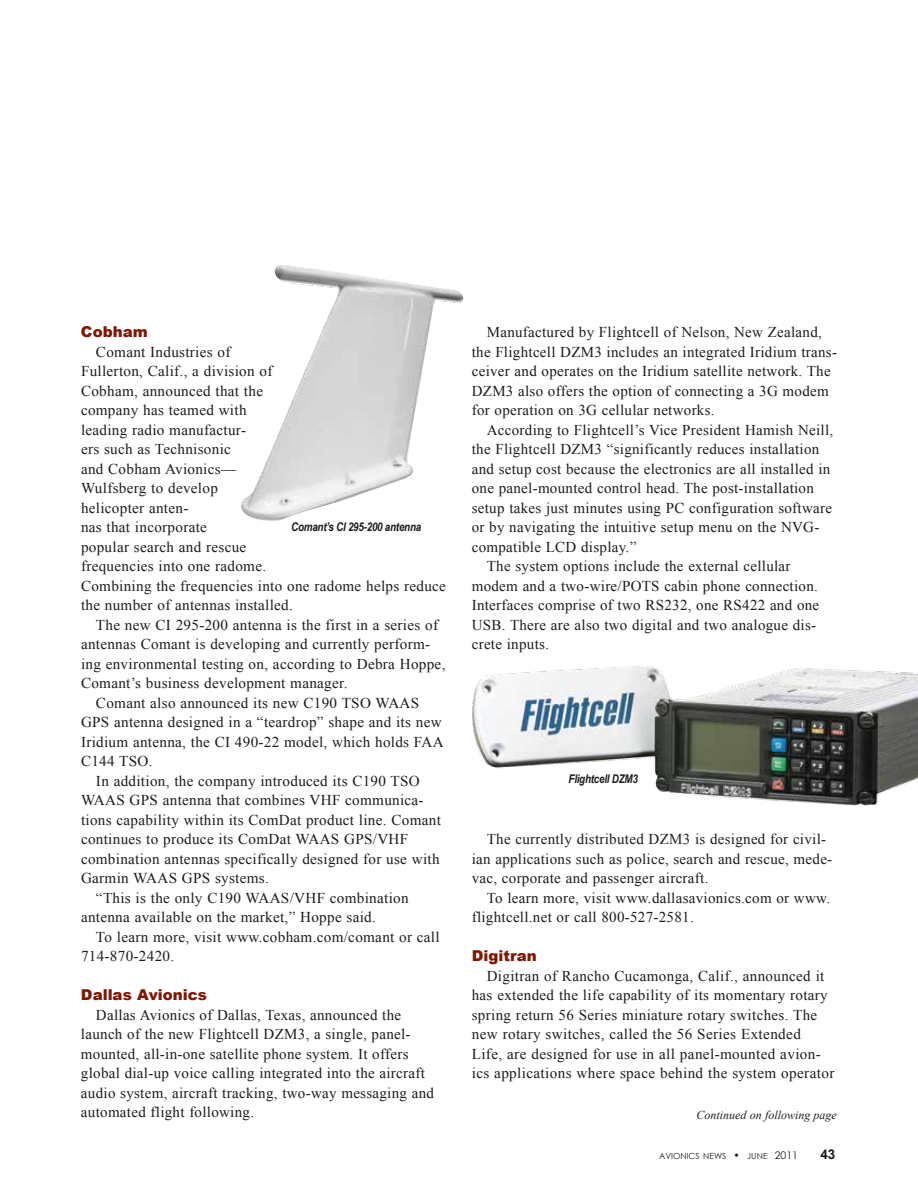
<style>
.page{position:relative;width:918px;height:1188px;background:#fff}
.page>*{position:absolute;margin:0;border:0;box-sizing:border-box;transform-origin:0 0}
.t1{font:15px/19.5px "Times New Roman";letter-spacing:.02em;color:#1c1c1a}
.t2{font:900 15px "Arial";color:#7e1805}
.t3{font:700 13.5px "Arial";color:#1c1c1a}
.t4{font:italic 700 12px "Arial Narrow";letter-spacing:-.02em;color:#1c1c1a}
.t5{font:italic 12px "Times New Roman";color:#1c1c1a}
.t6{font:8.4px "Century Gothic";color:#1c1c1a}
.s1{font-size:10.5px}
</style>
<div class="page">
<img style="left:472px;top:666px;width:446px;height:139px">
<img style="left:241px;top:265px;width:223px;height:256px">
<p class="t2" style="left:81px;top:321px;width:68px">Cobham</p>
<p class="t1" style="left:81px;top:342px;width:366px;text-indent:15px">Comant Industries of<br>Fullerton, Calif., a division of<br>Cobham, announced that the<br>company has teamed with<br>leading radio manufactur-<br>ers such as Technisonic<br>and Cobham Avionics—<br>Wulfsberg to develop<br>helicopter anten-<br>nas that incorporate<br>popular search and rescue<br>frequencies into one radome.<br>Combining the frequencies into one radome helps reduce the number of antennas installed.</p>
<p class="t1" style="left:96px;top:615px;width:344px">The new CI 295-200 antenna is the first in a series of</p>
<p class="t1" style="left:81px;top:634px;width:351px">antennas Comant is developing and currently perform-</p>
<p class="t1" style="left:81px;top:654px;width:366px">ing environmental testing on, according to Debra Hoppe,</p>
<p class="t1" style="left:81px;top:673px;width:268px">Comant’s business development manager.</p>
<p class="t1" style="left:96px;top:693px;width:325px">Comant also announced its new C190 TSO WAAS</p>
<p class="t1" style="left:81px;top:712px;width:362px">GPS antenna designed in a “teardrop” shape and its new</p>
<p class="t1" style="left:81px;top:732px;width:364px">Iridium antenna, the CI 490-22 model, which holds FAA</p>
<p class="t1" style="left:81px;top:751px;width:73px">C144 TSO.</p>
<p class="t1" style="left:96px;top:771px;width:325px">In addition, the company introduced its C190 TSO</p>
<p class="t1" style="left:81px;top:790px;width:344px">WAAS GPS antenna that combines VHF communica-</p>
<p class="t1" style="left:81px;top:810px;width:361px">tions capability within its ComDat product line. Comant</p>
<p class="t1" style="left:81px;top:829px;width:329px">continues to produce its ComDat WAAS GPS/VHF</p>
<p class="t1" style="left:81px;top:849px;width:360px">combination antennas specifically designed for use with</p>
<p class="t1" style="left:81px;top:868px;width:189px">Garmin WAAS GPS systems.</p>
<p class="t1" style="left:96px;top:888px;width:314px">“This is the only C190 WAAS/VHF combination</p>
<p class="t1" style="left:81px;top:907px;width:296px">antenna available on the market,” Hoppe said.</p>
<p class="t1" style="left:96px;top:927px;width:345px">To learn more, visit www.cobham.com/comant or call</p>
<p class="t1" style="left:81px;top:946px;width:95px">714-870-2420.</p>
<p class="t2" style="left:81px;top:984px;width:128px">Dallas Avionics</p>
<p class="t1" style="left:81px;top:1005px;width:355px;text-indent:15px">Dallas Avionics of Dallas, Texas, announced the launch of the new Flightcell DZM3, a single, panel&shy;mounted, all-in-one satellite phone system. It offers global dial-up voice calling integrated into the aircraft audio system, aircraft tracking, two-way messaging and automated flight following.</p>
<p class="t4" style="left:291px;top:518px;width:132px">Comant’s CI 295-200 antenna</p>
<p class="t1" style="left:472px;top:322px;width:367px;text-indent:15px">Manufactured by Flightcell of Nelson, New Zealand, the Flightcell DZM3 includes an integrated Iridium trans&shy;ceiver and operates on the Iridium satellite network. The DZM3 also offers the option of connecting a 3G modem for operation on 3G cellular networks.</p>
<p class="t1" style="left:487px;top:420px;width:348px">According to Flightcell’s Vice President Hamish Neill,</p>
<p class="t1" style="left:472px;top:439px;width:349px">the Flightcell DZM3 “significantly reduces installation</p>
<p class="t1" style="left:472px;top:459px;width:360px">and setup cost because the electronics are all installed in</p>
<p class="t1" style="left:472px;top:478px;width:344px">one panel-mounted control head. The post-installation</p>
<p class="t1" style="left:472px;top:498px;width:362px">setup takes just minutes using PC configuration software</p>
<p class="t1" style="left:472px;top:517px;width:349px">or by navigating the intuitive setup menu on the NVG-</p>
<p class="t1" style="left:472px;top:537px;width:166px">compatible LCD display.”</p>
<p class="t1" style="left:487px;top:556px;width:305px">The system options include the external cellular</p>
<p class="t1" style="left:472px;top:576px;width:348px">modem and a two-wire/POTS cabin phone connection.</p>
<p class="t1" style="left:472px;top:595px;width:349px">Interfaces comprise of two RS232, one RS422 and one</p>
<p class="t1" style="left:472px;top:615px;width:346px">USB. There are also two digital and two analogue dis-</p>
<p class="t1" style="left:472px;top:634px;width:79px">crete inputs.</p>
<p class="t4" style="left:569px;top:770px;width:71px">Flightcell DZM3</p>
<p class="t1" style="left:472px;top:829px;width:362px;text-indent:15px">The currently distributed DZM3 is designed for civil&shy;ian applications such as police, search and rescue, mede&shy;vac, corporate and passenger aircraft.</p>
<p class="t1" style="left:472px;top:888px;width:360px;text-indent:15px">To learn more, visit www.dallasavionics.com or www. flightcell.net or call 800-527-2581.</p>
<p class="t2" style="left:472px;top:945px;width:67px">Digitran</p>
<p class="t1" style="left:472px;top:966px;width:364px;text-indent:15px">Digitran of Rancho Cucamonga, Calif., announced it has extended the life capability of its momentary rotary spring return 56 Series miniature rotary switches. The new rotary switches, called the 56 Series Extended Life, are designed for use in all panel-mounted avion&shy;ics applications where space behind the system operator</p>
<p class="t5" style="left:696px;top:1107px;width:142px">Continued on following page</p>
<p class="t6" style="left:659px;top:1150px;width:140px">AVIONICS NEWS <span class="s1">•</span> JUNE <span class="s1">2011</span></p>
<p class="t3" style="left:820px;top:1145px;width:17px">43</p>
</div>
